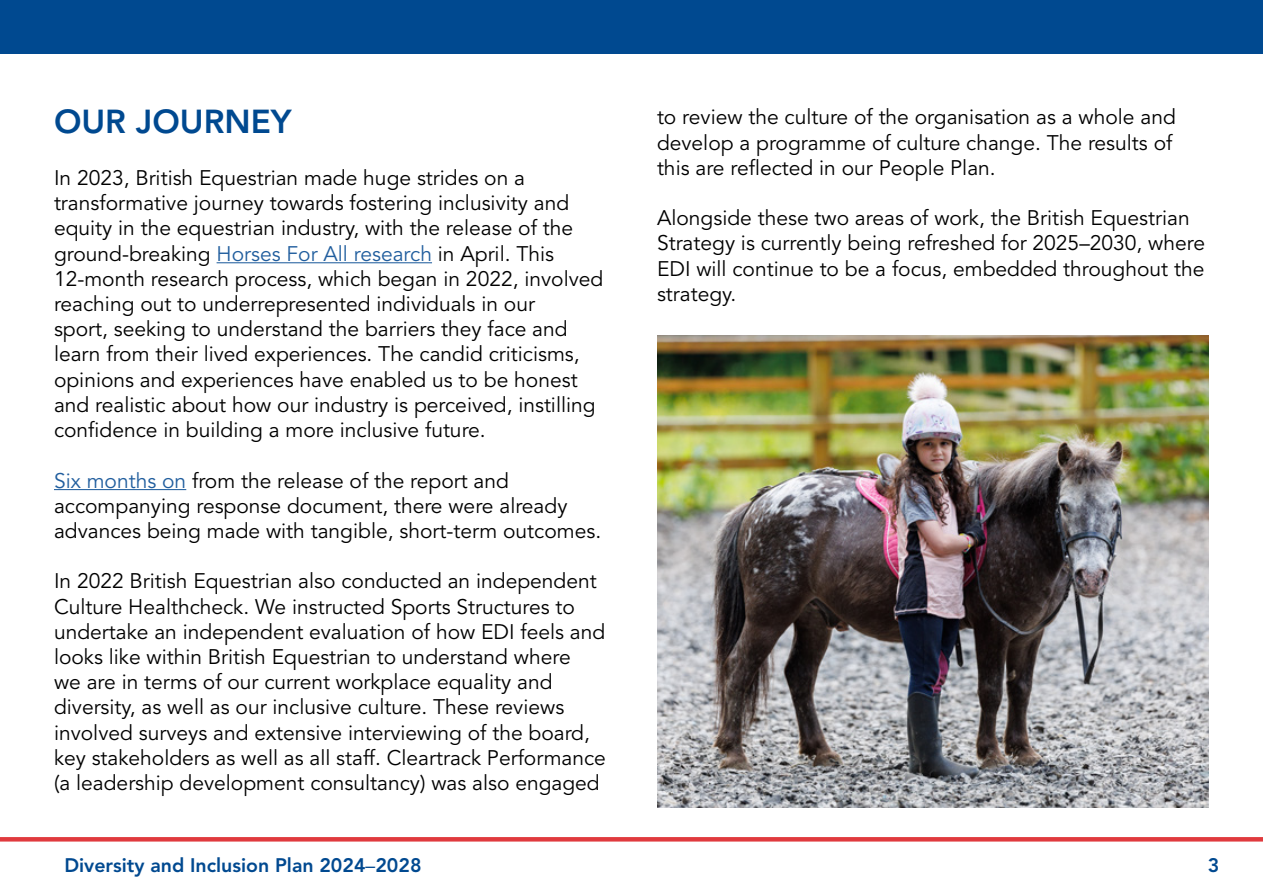
<style>
.page{position:relative;width:1263px;height:893px;background:#fff}
.page>*{position:absolute;margin:0;border:0;box-sizing:border-box;transform-origin:0 0}
.t1{font:800 33px "Avenir";color:#004990}
.t2{font:21px/25.2px "Avenir LT Std";color:#000}
.t3{font:800 19.5px "Avenir";color:#004990}
.s1{color:#215e9e}
.s2{font-family:"Avenir LT Std";font-weight:400}
</style>
<div class="page">
<svg style="left:0;top:837px;width:1263px;height:4px;background:#e03d41"></svg>
<div style="left:0;top:0;width:1263px;height:54px;background:#004990"></div>
<hr style="left:217px;top:262px;width:215px;height:1px;background:#215e9e">
<hr style="left:54px;top:489px;width:132px;height:1px;background:#215e9e">
<img style="left:657px;top:336px;width:552px;height:472px">
<h1 class="t1" style="left:54px;top:102px;width:239px">OUR JOURNEY</h1>
<p class="t2" style="left:54px;top:166px;width:551px">In 2023, British Equestrian made huge strides on a transformative journey towards fostering inclusivity and equity in the equestrian industry, with the release of the ground-breaking <span class="s1">Horses For All research</span> in April. This 12-month research process, which began in 2022, involved reaching out to underrepresented individuals in our<br>sport, seeking to understand the barriers they face and learn from their lived experiences. The candid criticisms, opinions and experiences have enabled us to be honest and realistic about how our industry is perceived, instilling confidence in building a more inclusive future.</p>
<p class="t2" style="left:54px;top:468px;width:549px"><span class="s1">Six months on</span> from the release of the report and accompanying response document, there were already advances being made with tangible, short-term outcomes.</p>
<p class="t2" style="left:54px;top:569px;width:553px">In 2022 British Equestrian also conducted an independent Culture Healthcheck. We instructed Sports Structures to undertake an independent evaluation of how EDI feels and looks like within British Equestrian to understand where<br>we are in terms of our current workplace equality and diversity, as well as our inclusive culture. These reviews involved surveys and extensive interviewing of the board, key stakeholders as well as all staff. Cleartrack Performance (a leadership development consultancy) was also engaged</p>
<p class="t2" style="left:657px;top:105px;width:520px">to review the culture of the organisation as a whole and develop a programme of culture change. The results of this are reflected in our People Plan.</p>
<p class="t2" style="left:657px;top:206px;width:549px">Alongside these two areas of work, the British Equestrian Strategy is currently being refreshed for 2025–2030, where EDI will continue to be a focus, embedded throughout the strategy.</p>
<p class="t3" style="left:64px;top:853px;width:359px">Diversity and Inclusion Plan 2024<span class="s2">–</span>2028</p>
<p class="t3" style="left:1208px;top:853px;width:13px">3</p>
</div>
